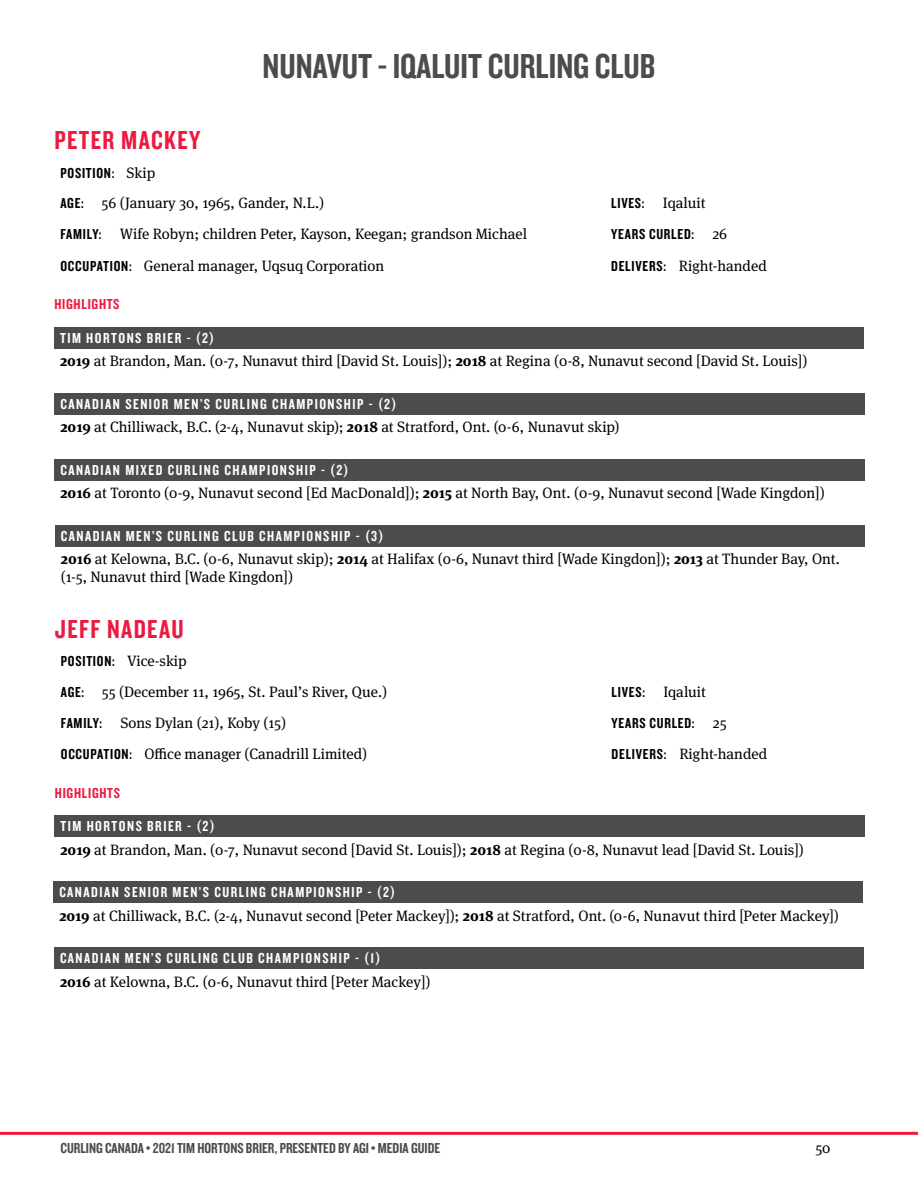
<style>
.page{position:relative;width:918px;height:1188px;background:#fff}
.page>*{position:absolute;margin:0;border:0;box-sizing:border-box;transform-origin:0 0}
.t1{font:36px "Knockout HTF49 Liteweight";color:#4c4c4e}
.t2{font:27px "Knockout HTF49 Liteweight";letter-spacing:.05em;color:#ed1940}
.t3{font:15px/18px "Meta Serif Pro";color:#000}
.t4{font:15px "Knockout HTF49 Liteweight";letter-spacing:.1em;color:#fff}
.t5{font:15px "Knockout HTF49 Liteweight";color:#4c4c4e}
.t6{font:15px "Knockout HTF49 Liteweight";letter-spacing:.05em;color:#000}
.t7{font:15px "Knockout HTF49 Liteweight";letter-spacing:.05em;color:#ed1940}
.s1{font-family:"Meta Serif Pro"}
.s2{font-family:"Knockout HTF49 Liteweight"}
.s3{font-weight:700}
</style>
<div class="page">
<hr style="left:0;top:1132px;width:918px;height:3px;background:#ed1940">
<div style="left:54px;top:327px;width:810px;height:22px;background:#4c4c4e"></div>
<div style="left:54px;top:459px;width:810px;height:22px;background:#4c4c4e"></div>
<div style="left:54px;top:393px;width:810px;height:22px;background:#4c4c4e"></div>
<div style="left:54px;top:815px;width:810px;height:22px;background:#4c4c4e"></div>
<div style="left:53px;top:881px;width:810px;height:22px;background:#4c4c4e"></div>
<div style="left:55px;top:525px;width:810px;height:22px;background:#4c4c4e"></div>
<div style="left:54px;top:947px;width:810px;height:22px;background:#4c4c4e"></div>
<h1 class="t1" style="left:263px;top:48px;width:394px">NUNAVUT - IQALUIT CURLING CLUB</h1>
<h2 class="t2" style="left:54px;top:127px;width:147px">PETER MACKEY</h2>
<p class="t6" style="left:60px;top:165px;width:96px">POSITION: <span class="s1">Skip</span></p>
<p class="t3" style="left:60px;top:193px;width:265px"><span class="s2">AGE:</span> 56 (January 30, 1965, Gander, N.L.)</p>
<p class="t3" style="left:611px;top:193px;width:96px"><span class="s2">LIVES:</span> Iqaluit</p>
<p class="t3" style="left:60px;top:224px;width:468px"><span class="s2">FAMILY:</span> Wife Robyn; children Peter, Kayson, Keegan; grandson Michael</p>
<p class="t6" style="left:611px;top:227px;width:117px">YEARS CURLED: <span class="s1">26</span></p>
<p class="t3" style="left:60px;top:256px;width:325px"><span class="s2">OCCUPATION:</span> General manager, Uqsuq Corporation</p>
<p class="t3" style="left:611px;top:256px;width:157px"><span class="s2">DELIVERS:</span> Right-handed</p>
<p class="t7" style="left:54px;top:297px;width:67px">HIGHLIGHTS</p>
<p class="t4" style="left:60px;top:330px;width:156px">TIM HORTONS BRIER - (2)</p>
<p class="t3" style="left:60px;top:351px;width:749px"><span class="s3">2019</span> at Brandon, Man. (0-7, Nunavut third [David St. Louis]); <span class="s3">2018</span> at Regina (0-8, Nunavut second [David St. Louis])</p>
<p class="t4" style="left:60px;top:396px;width:338px">CANADIAN SENIOR MEN’S CURLING CHAMPIONSHIP - (2)</p>
<p class="t3" style="left:60px;top:417px;width:561px"><span class="s3">2019</span> at Chilliwack, B.C. (2-4, Nunavut skip); <span class="s3">2018</span> at Stratford, Ont. (0-6, Nunavut skip)</p>
<p class="t4" style="left:60px;top:462px;width:290px">CANADIAN MIXED CURLING CHAMPIONSHIP - (2)</p>
<p class="t3" style="left:60px;top:483px;width:766px"><span class="s3">2016</span> at Toronto (0-9, Nunavut second [Ed MacDonald]); <span class="s3">2015</span> at North Bay, Ont. (0-9, Nunavut second [Wade Kingdon])</p>
<p class="t4" style="left:61px;top:528px;width:324px">CANADIAN MEN’S CURLING CLUB CHAMPIONSHIP - (3)</p>
<p class="t3" style="left:61px;top:549px;width:781px"><span class="s3">2016</span> at Kelowna, B.C. (0-6, Nunavut skip); <span class="s3">2014</span> at Halifax (0-6, Nunavt third [Wade Kingdon]); <span class="s3">2013</span> at Thunder Bay, Ont. (1-5, Nunavut third [Wade Kingdon])</p>
<h2 class="t2" style="left:55px;top:615px;width:130px">JEFF NADEAU</h2>
<p class="t6" style="left:61px;top:654px;width:127px">POSITION: <span class="s1">Vice-skip</span></p>
<p class="t3" style="left:61px;top:682px;width:328px"><span class="s2">AGE:</span> 55 (December 11, 1965, St. Paul’s River, Que.)</p>
<p class="t3" style="left:612px;top:682px;width:96px"><span class="s2">LIVES:</span> Iqaluit</p>
<p class="t3" style="left:61px;top:713px;width:227px"><span class="s2">FAMILY:</span> Sons Dylan (21), Koby (15)</p>
<p class="t6" style="left:612px;top:715px;width:116px">YEARS CURLED: <span class="s1">25</span></p>
<p class="t3" style="left:61px;top:744px;width:308px"><span class="s2">OCCUPATION:</span> Office manager (Canadrill Limited)</p>
<p class="t3" style="left:612px;top:744px;width:157px"><span class="s2">DELIVERS:</span> Right-handed</p>
<p class="t7" style="left:55px;top:785px;width:67px">HIGHLIGHTS</p>
<p class="t4" style="left:60px;top:819px;width:156px">TIM HORTONS BRIER - (2)</p>
<p class="t3" style="left:60px;top:840px;width:745px"><span class="s3">2019</span> at Brandon, Man. (0-7, Nunavut second [David St. Louis]); <span class="s3">2018</span> at Regina (0-8, Nunavut lead [David St. Louis])</p>
<p class="t4" style="left:59px;top:885px;width:338px">CANADIAN SENIOR MEN’S CURLING CHAMPIONSHIP - (2)</p>
<p class="t3" style="left:59px;top:906px;width:781px"><span class="s3">2019</span> at Chilliwack, B.C. (2-4, Nunavut second [Peter Mackey]); <span class="s3">2018</span> at Stratford, Ont. (0-6, Nunavut third [Peter Mackey])</p>
<p class="t4" style="left:60px;top:950px;width:322px">CANADIAN MEN’S CURLING CLUB CHAMPIONSHIP - (1)</p>
<p class="t3" style="left:60px;top:972px;width:372px"><span class="s3">2016</span> at Kelowna, B.C. (0-6, Nunavut third [Peter Mackey])</p>
<p class="t5" style="left:60px;top:1141px;width:381px">CURLING CANADA • 2021 TIM HORTONS BRIER, PRESENTED BY AGI • MEDIA GUIDE</p>
<p class="t3" style="left:815px;top:1138px;width:17px">50</p>
</div>
